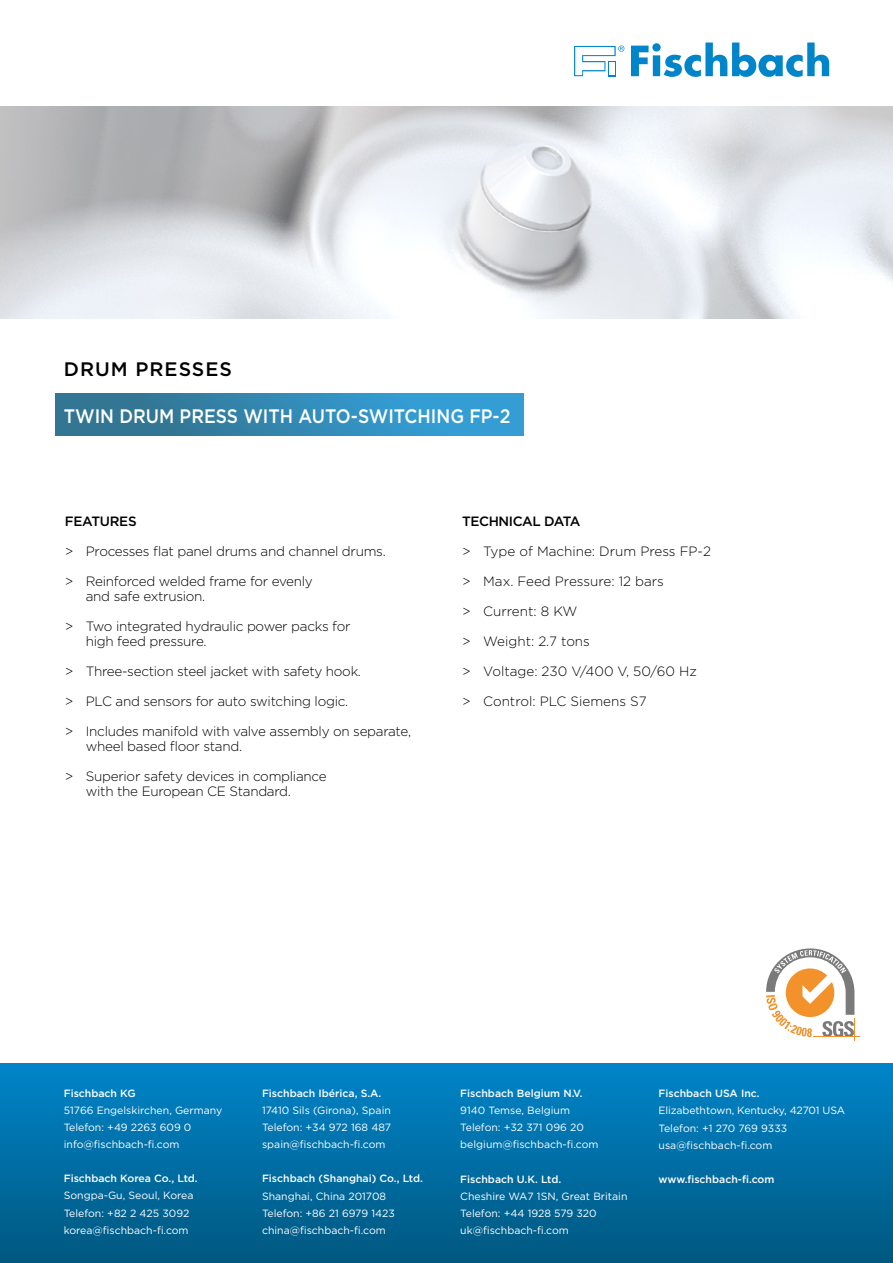
<style>
.page{position:relative;width:893px;height:1263px;background:#fff}
.page>*{position:absolute;margin:0;border:0;box-sizing:border-box;transform-origin:0 0}
.t1{font:500 19.5px "Gotham";color:#fff;scale:.9 1}
.t2{font:500 19.5px "Gotham";letter-spacing:.05em;color:#000}
.t3{font:300 13.5px/15px "Gotham";letter-spacing:-.02em;color:#000}
.t4{font:300 13.5px "Gotham";color:#000}
.t5{font:500 13.5px "Gotham";letter-spacing:-.03em;color:#000}
.t6{font:10.5px/17px "Gotham";color:#fff}
.t7{font:500 10.5px "Gotham";color:#fff}
</style>
<div class="page">
<div style="left:0;top:1063px;width:893px;height:200px;background:linear-gradient(to bottom,#0085ca,#00587f)"></div>
<img style="left:0;top:106px;width:893px;height:213px">
<svg style="left:631px;top:43px;width:198px;height:34px"></svg>
<svg style="left:574px;top:46px;width:50px;height:30px"></svg>
<hr style="left:814px;top:1036px;width:46px;height:1px;background:#f3912b">
<svg style="left:766px;top:948px;width:89px;height:92px"></svg>
<div style="left:55px;top:393px;width:468px;height:43px;background:linear-gradient(to right,#336f89,#33a3df)"></div>
<h1 class="t2" style="left:64px;top:358px;width:170px">DRUM PRESSES</h1>
<h1 class="t1" style="left:64px;top:405px;width:498px">TWIN DRUM PRESS WITH AUTO-SWITCHING FP-2</h1>
<p class="t5" style="left:65px;top:514px;width:73px">FEATURES</p>
<p class="t3" style="left:65px;top:544px;width:323px">&gt; Processes flat panel drums and channel drums.</p>
<p class="t3" style="left:86px;top:574px;width:229px;text-indent:-21px">&gt; Reinforced welded frame for evenly and safe extrusion.</p>
<p class="t3" style="left:86px;top:619px;width:266px;text-indent:-21px">&gt; Two integrated hydraulic power packs for high feed pressure.</p>
<p class="t3" style="left:65px;top:664px;width:298px">&gt; Three-section steel jacket with safety hook.</p>
<p class="t3" style="left:65px;top:694px;width:285px">&gt; PLC and sensors for auto switching logic.</p>
<p class="t3" style="left:86px;top:724px;width:327px;text-indent:-21px">&gt; Includes manifold with valve assembly on separate, wheel based floor stand.</p>
<p class="t3" style="left:86px;top:769px;width:242px;text-indent:-21px">&gt; Superior safety devices in compliance with the European CE Standard.</p>
<p class="t5" style="left:462px;top:514px;width:120px">TECHNICAL DATA</p>
<p class="t4" style="left:462px;top:544px;width:250px">&gt; Type of Machine: Drum Press FP-2</p>
<p class="t4" style="left:462px;top:574px;width:203px">&gt; Max. Feed Pressure: 12 bars</p>
<p class="t4" style="left:462px;top:604px;width:117px">&gt; Current: 8 KW</p>
<p class="t4" style="left:462px;top:634px;width:129px">&gt; Weight: 2.7 tons</p>
<p class="t4" style="left:462px;top:664px;width:236px">&gt; Voltage: 230 V/400 V, 50/60 Hz</p>
<p class="t4" style="left:462px;top:694px;width:186px">&gt; Control: PLC Siemens S7</p>
<p class="t7" style="left:64px;top:1088px;width:73px">Fischbach KG</p>
<p class="t6" style="left:64px;top:1102px;width:160px">51766 Engelskirchen, Germany<br>Telefon: +49 2263 609 0 info@fischbach-fi.com</p>
<p class="t7" style="left:64px;top:1173px;width:135px">Fischbach Korea Co., Ltd.</p>
<p class="t6" style="left:64px;top:1187px;width:131px">Songpa-Gu, Seoul, Korea<br>Telefon: +82 2 425 3092 korea@fischbach-fi.com</p>
<p class="t7" style="left:262px;top:1088px;width:121px">Fischbach Ibérica, S.A.</p>
<p class="t6" style="left:262px;top:1102px;width:131px;text-align:justify">17410 Sils (Girona), Spain Telefon: +34 972 168 487 spain@fischbach-fi.com</p>
<p class="t7" style="left:262px;top:1173px;width:162px">Fischbach (Shanghai) Co., Ltd.</p>
<p class="t6" style="left:262px;top:1187px;width:134px">Shanghai, China 201708<br>Telefon: +86 21 6979 1423 china@fischbach-fi.com</p>
<p class="t7" style="left:460px;top:1088px;width:124px">Fischbach Belgium N.V.</p>
<p class="t6" style="left:460px;top:1102px;width:140px">9140 Temse, Belgium<br>Telefon: +32 371 096 20 belgium@fischbach-fi.com</p>
<p class="t7" style="left:460px;top:1173px;width:103px">Fischbach U.K. Ltd.</p>
<p class="t6" style="left:460px;top:1187px;width:169px">Cheshire WA7 1SN, Great Britain<br>Telefon: +44 1928 579 320 uk@fischbach-fi.com</p>
<p class="t7" style="left:659px;top:1088px;width:103px">Fischbach USA Inc.</p>
<p class="t6" style="left:659px;top:1102px;width:188px">Elizabethtown, Kentucky, 42701 USA<br>Telefon: +1 270 769 9333 usa@fischbach-fi.com</p>
<p class="t7" style="left:659px;top:1173px;width:117px">www.fischbach-fi.com</p>
</div>
